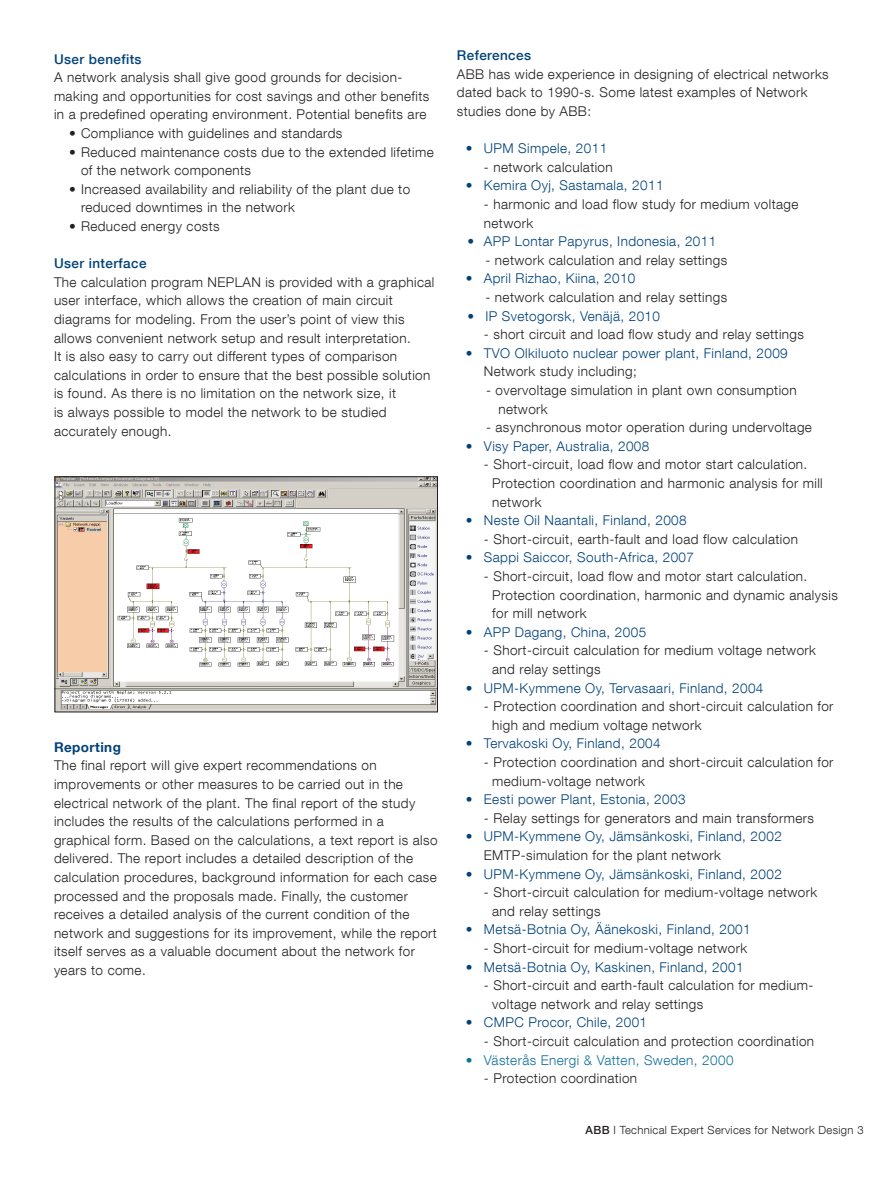
<style>
.page{position:relative;width:893px;height:1188px;background:#fff}
.page>*{position:absolute;margin:0;border:0;box-sizing:border-box;transform-origin:0 0}
.Title_for_body_text{font:300 13.5px/18.6px "ABB Neue Helvetica";letter-spacing:.03em;color:#231f20}
.t1{font:300 13.5px/18.6px "ABB Neue Helvetica";letter-spacing:.03em;color:#004279}
.Title_for_body_text-2{font:500 13.5px "ABB Neue Helvetica";letter-spacing:.03em;color:#004279}
.t2{font:300 13.5px "ABB Neue Helvetica";letter-spacing:.03em;color:#14719b}
.Title_for_body_text-3{font:700 13.5px "ABB Neue Helvetica";letter-spacing:.03em;color:#004279}
.Title_for_body_text-4{font:300 11.25px "ABB Neue Helvetica";letter-spacing:.03em;color:#231f20}
.s1{color:#231f20}
.s2{font-weight:500}
</style>
<div class="page">
<img style="left:57px;top:479px;width:379px;height:231px">
<p class="Title_for_body_text-2" style="left:54px;top:51px;width:89px">User benefits</p>
<p class="Title_for_body_text" style="left:54px;top:68px;width:377px">A network analysis shall give good grounds for decision&shy;making and opportunities for cost savings and other benefits in a predefined operating environment. Potential benefits are</p>
<p class="Title_for_body_text" style="left:69px;top:124px;width:275px">• Compliance with guidelines and standards</p>
<p class="Title_for_body_text" style="left:81px;top:142px;width:354px;text-indent:-12px">• Reduced maintenance costs due to the extended lifetime of the network components</p>
<p class="Title_for_body_text" style="left:81px;top:179px;width:331px;text-indent:-12px">• Increased availability and reliability of the plant due to reduced downtimes in the network</p>
<p class="Title_for_body_text" style="left:69px;top:217px;width:152px">• Reduced energy costs</p>
<p class="Title_for_body_text-2" style="left:54px;top:255px;width:94px">User interface</p>
<p class="Title_for_body_text" style="left:54px;top:272px;width:382px">The calculation program NEPLAN is provided with a graphical user interface, which allows the creation of main circuit diagrams for modeling. From the user’s point of view this allows convenient network setup and result interpretation.</p>
<p class="Title_for_body_text" style="left:54px;top:347px;width:378px">It is also easy to carry out different types of comparison calculations in order to ensure that the best possible solution is found. As there is no limitation on the network size, it<br>is always possible to model the network to be studied accurately enough.</p>
<p class="Title_for_body_text-3" style="left:54px;top:739px;width:68px">Reporting</p>
<p class="Title_for_body_text" style="left:54px;top:756px;width:385px">The final report will give expert recommendations on improvements or other measures to be carried out in the electrical network of the plant. The final report of the study includes the results of the calculations performed in a graphical form. Based on the calculations, a text report is also delivered. The report includes a detailed description of the calculation procedures, background information for each case processed and the proposals made. Finally, the customer receives a detailed analysis of the current condition of the network and suggestions for its improvement, while the report itself serves as a valuable document about the network for years to come.</p>
<p class="Title_for_body_text-2" style="left:457px;top:47px;width:76px">References</p>
<p class="Title_for_body_text" style="left:457px;top:64px;width:373px">ABB has wide experience in designing of electrical networks dated back to 1990-s. Some latest examples of Network studies done by ABB:</p>
<p class="t1" style="left:466px;top:139px;width:143px">• UPM Simpele, 2011</p>
<p class="Title_for_body_text" style="left:484px;top:157px;width:130px">- network calculation</p>
<p class="t1" style="left:466px;top:176px;width:199px">• Kemira Oyj, Sastamala, 2011</p>
<p class="Title_for_body_text" style="left:484px;top:195px;width:316px">- harmonic and load flow study for medium voltage network</p>
<p class="t1" style="left:467px;top:232px;width:250px">• APP Lontar Papyrus, Indonesia, 2011</p>
<p class="Title_for_body_text" style="left:485px;top:250px;width:243px">- network calculation and relay settings</p>
<p class="t1" style="left:466px;top:269px;width:171px">• April Rizhao, Kiina, 2010</p>
<p class="Title_for_body_text" style="left:485px;top:288px;width:243px">- network calculation and relay settings</p>
<p class="t1" style="left:467px;top:306px;width:194px">• IP Svetogorsk, Venäjä, 2010</p>
<p class="Title_for_body_text" style="left:484px;top:325px;width:322px">- short circuit and load flow study and relay settings</p>
<p class="t1" style="left:484px;top:343px;width:305px;text-indent:-18px">• TVO Olkiluoto nuclear power plant, Finland, 2009<br><span class="s1">Network study including;</span></p>
<p class="Title_for_body_text" style="left:498px;top:381px;width:300px;text-indent:-12px">- overvoltage simulation in plant own consumption network</p>
<p class="Title_for_body_text" style="left:486px;top:418px;width:327px">- asynchronous motor operation during undervoltage</p>
<p class="t1" style="left:466px;top:436px;width:185px">• Visy Paper, Australia, 2008</p>
<p class="Title_for_body_text" style="left:492px;top:455px;width:332px;text-indent:-8px">- Short-circuit, load flow and motor start calculation.<br>Protection coordination and harmonic analysis for mill network</p>
<p class="t1" style="left:466px;top:511px;width:222px">• Neste Oil Naantali, Finland, 2008</p>
<p class="Title_for_body_text" style="left:484px;top:529px;width:316px">- Short-circuit, earth-fault and load flow calculation</p>
<p class="t1" style="left:466px;top:548px;width:230px">• Sappi Saiccor, South-Africa, 2007</p>
<p class="Title_for_body_text" style="left:492px;top:567px;width:347px;text-indent:-8px">- Short-circuit, load flow and motor start calculation.<br>Protection coordination, harmonic and dynamic analysis for mill network</p>
<p class="t1" style="left:466px;top:622px;width:182px">• APP Dagang, China, 2005</p>
<p class="Title_for_body_text" style="left:492px;top:641px;width:325px;text-indent:-8px">- Short-circuit calculation for medium voltage network and relay settings</p>
<p class="t1" style="left:466px;top:678px;width:299px">• UPM-Kymmene Oy, Tervasaari, Finland, 2004</p>
<p class="Title_for_body_text" style="left:492px;top:697px;width:343px;text-indent:-8px">- Protection coordination and short-circuit calculation for high and medium voltage network</p>
<p class="t1" style="left:466px;top:734px;width:196px">• Tervakoski Oy, Finland, 2004</p>
<p class="Title_for_body_text" style="left:492px;top:753px;width:343px;text-indent:-8px">- Protection coordination and short-circuit calculation for medium-voltage network</p>
<p class="t1" style="left:466px;top:790px;width:221px">• Eesti power Plant, Estonia, 2003</p>
<p class="Title_for_body_text" style="left:484px;top:808px;width:332px">- Relay settings for generators and main transformers</p>
<p class="t1" style="left:484px;top:827px;width:299px;text-indent:-18px">• UPM-Kymmene Oy, Jämsänkoski, Finland, 2002<br><span class="s1">EMTP-simulation for the plant network</span></p>
<p class="t1" style="left:466px;top:864px;width:317px">• UPM-Kymmene Oy, Jämsänkoski, Finland, 2002</p>
<p class="Title_for_body_text" style="left:492px;top:883px;width:326px;text-indent:-8px">- Short-circuit calculation for medium-voltage network and relay settings</p>
<p class="t1" style="left:466px;top:920px;width:286px">• Metsä-Botnia Oy, Äänekoski, Finland, 2001</p>
<p class="Title_for_body_text" style="left:484px;top:939px;width:265px">- Short-circuit for medium-voltage network</p>
<p class="t1" style="left:466px;top:957px;width:279px">• Metsä-Botnia Oy, Kaskinen, Finland, 2001</p>
<p class="Title_for_body_text" style="left:492px;top:976px;width:323px;text-indent:-8px">- Short-circuit and earth-fault calculation for medium&shy;voltage network and relay settings</p>
<p class="t1" style="left:466px;top:1013px;width:183px">• CMPC Procor, Chile, 2001</p>
<p class="Title_for_body_text" style="left:484px;top:1032px;width:332px">- Short-circuit calculation and protection coordination</p>
<p class="t2" style="left:466px;top:1052px;width:269px">• Västerås Energi &amp; Vatten, Sweden, 2000</p>
<p class="Title_for_body_text" style="left:484px;top:1069px;width:155px">- Protection coordination</p>
<p class="Title_for_body_text-4" style="left:586px;top:1123px;width:279px"><span class="s2">ABB</span> I Technical Expert Services for Network Design 3</p>
</div>
